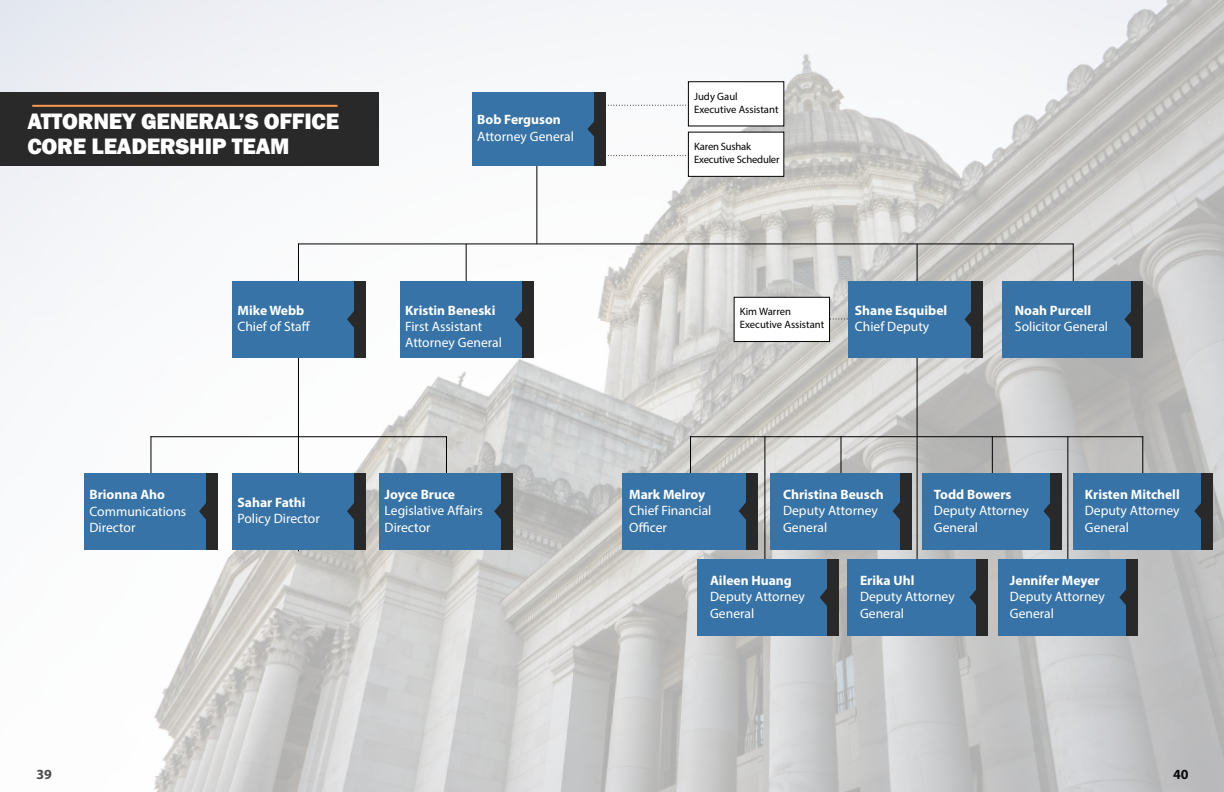
<style>
.page{position:relative;width:1224px;height:792px;background:#fff}
.page>*{position:absolute;margin:0;border:0;box-sizing:border-box;transform-origin:0 0}
.Headline{font:800 23px/25px "Franklin Gothic";letter-spacing:-.01em;color:#fff}
.t1{font:14px "Myriad Variable Concept";color:#000}
.t2{font:13.6px/16.3px "Myriad Pro";color:#fff}
.t3{font:700 13.6px "Myriad Pro";color:#fff}
.t4{font:10.7px "Myriad Pro";color:#000}
.t5{font:10.7px "Myriad Pro";letter-spacing:-.02em;color:#000}
.s1{font-weight:700}
</style>
<div class="page">
<img style="left:0;top:0;width:1224px;height:792px">
<hr style="left:151px;top:436px;width:1px;height:74px;background:#000">
<hr style="left:298px;top:243px;width:1px;height:308px;background:#000">
<hr style="left:446px;top:436px;width:1px;height:42px;background:#000">
<div style="left:0;top:92px;width:378px;height:74px;background:#2a292a"></div>
<hr style="left:536px;top:146px;width:1px;height:98px;background:#000">
<hr style="left:466px;top:244px;width:1px;height:105px;background:#000">
<hr style="left:917px;top:244px;width:1px;height:108px;background:#000">
<hr style="left:1073px;top:243px;width:1px;height:106px;background:#000">
<div style="left:84px;top:473px;width:134px;height:76px;background:#3773a6"></div>
<div style="left:206px;top:473px;width:12px;height:76px;background:#2a292a"></div>
<svg style="left:199px;top:503px;width:7px;height:17px"></svg>
<div style="left:232px;top:473px;width:134px;height:76px;background:#3773a6"></div>
<div style="left:354px;top:473px;width:12px;height:76px;background:#2a292a"></div>
<svg style="left:347px;top:503px;width:7px;height:17px"></svg>
<div style="left:379px;top:473px;width:134px;height:76px;background:#3773a6"></div>
<div style="left:501px;top:473px;width:12px;height:76px;background:#2a292a"></div>
<svg style="left:494px;top:503px;width:7px;height:17px"></svg>
<hr style="left:151px;top:436px;width:296px;height:1px;background:#000">
<div style="left:232px;top:281px;width:134px;height:76px;background:#3773a6"></div>
<div style="left:354px;top:281px;width:12px;height:76px;background:#2a292a"></div>
<svg style="left:347px;top:311px;width:7px;height:17px"></svg>
<hr style="left:32px;top:105px;width:306px;height:2px;background:#f79750">
<svg style="left:2px;top:0;width:1222px;height:10px;fill:#f0f2f6"></svg>
<svg style="left:606px;top:105px;width:82px;height:1px"></svg>
<svg style="left:606px;top:155px;width:82px;height:1px"></svg>
<svg style="left:830px;top:319px;width:18px;height:1px"></svg>
<hr style="left:298px;top:243px;width:775px;height:1px;background:#000">
<hr style="left:690px;top:436px;width:1px;height:74px;background:#000">
<hr style="left:841px;top:436px;width:1px;height:74px;background:#000">
<hr style="left:764px;top:436px;width:1px;height:137px;background:#000">
<hr style="left:917px;top:436px;width:1px;height:137px;background:#000">
<hr style="left:1067px;top:436px;width:1px;height:137px;background:#000">
<hr style="left:917px;top:319px;width:1px;height:118px;background:#000">
<hr style="left:992px;top:436px;width:1px;height:74px;background:#000">
<hr style="left:1142px;top:436px;width:1px;height:74px;background:#000">
<div style="left:622px;top:473px;width:134px;height:76px;background:#3773a6"></div>
<div style="left:746px;top:473px;width:12px;height:76px;background:#2a292a"></div>
<svg style="left:739px;top:502px;width:7px;height:18px"></svg>
<div style="left:848px;top:281px;width:134px;height:76px;background:#3773a6"></div>
<div style="left:972px;top:281px;width:11px;height:76px;background:#2a292a"></div>
<svg style="left:964px;top:309px;width:8px;height:21px"></svg>
<div style="left:734px;top:297px;width:96px;height:45px;background:#fff"></div>
<div style="left:734px;top:297px;width:96px;height:45px;border:1px solid #000"></div>
<hr style="left:690px;top:436px;width:453px;height:1px;background:#000">
<div style="left:688px;top:82px;width:96px;height:44px;background:#fff"></div>
<div style="left:688px;top:81px;width:96px;height:45px;border:1px solid #000"></div>
<div style="left:688px;top:132px;width:96px;height:44px;background:#fff"></div>
<div style="left:688px;top:132px;width:96px;height:45px;border:1px solid #000"></div>
<div style="left:770px;top:473px;width:134px;height:76px;background:#3773a6"></div>
<div style="left:900px;top:473px;width:11px;height:76px;background:#2a292a"></div>
<svg style="left:893px;top:502px;width:7px;height:18px"></svg>
<div style="left:1002px;top:281px;width:134px;height:76px;background:#3773a6"></div>
<div style="left:1131px;top:281px;width:12px;height:76px;background:#2a292a"></div>
<svg style="left:1124px;top:311px;width:7px;height:16px"></svg>
<div style="left:697px;top:559px;width:134px;height:76px;background:#3773a6"></div>
<div style="left:827px;top:559px;width:11px;height:76px;background:#2a292a"></div>
<svg style="left:820px;top:589px;width:7px;height:17px"></svg>
<div style="left:847px;top:559px;width:134px;height:76px;background:#3773a6"></div>
<div style="left:977px;top:559px;width:11px;height:76px;background:#2a292a"></div>
<svg style="left:970px;top:587px;width:7px;height:21px"></svg>
<div style="left:1073px;top:473px;width:134px;height:76px;background:#3773a6"></div>
<div style="left:1201px;top:473px;width:12px;height:76px;background:#2a292a"></div>
<svg style="left:1194px;top:503px;width:7px;height:16px"></svg>
<div style="left:998px;top:559px;width:134px;height:76px;background:#3773a6"></div>
<div style="left:1126px;top:559px;width:12px;height:76px;background:#2a292a"></div>
<svg style="left:1119px;top:589px;width:7px;height:16px"></svg>
<div style="left:922px;top:473px;width:134px;height:76px;background:#3773a6"></div>
<div style="left:1051px;top:473px;width:11px;height:76px;background:#2a292a"></div>
<svg style="left:1043px;top:500px;width:8px;height:22px"></svg>
<div style="left:472px;top:92px;width:134px;height:74px;background:#3773a6"></div>
<div style="left:595px;top:92px;width:11px;height:74px;background:#2a292a"></div>
<svg style="left:587px;top:119px;width:8px;height:20px"></svg>
<div style="left:400px;top:281px;width:134px;height:76px;background:#3773a6"></div>
<div style="left:522px;top:281px;width:12px;height:76px;background:#2a292a"></div>
<svg style="left:515px;top:311px;width:7px;height:17px"></svg>
<p class="Headline" style="left:27px;top:109px;width:313px">ATTORNEY GENERAL’S OFFICE<br>CORE LEADERSHIP TEAM</p>
<p class="t3" style="left:477px;top:111px;width:85px">Bob Ferguson</p>
<p class="t2" style="left:477px;top:128px;width:98px">Attorney General</p>
<p class="t4" style="left:694px;top:90px;width:45px">Judy Gaul</p>
<p class="t4" style="left:694px;top:102px;width:86px">Executive Assistant</p>
<p class="t5" style="left:694px;top:140px;width:59px">Karen Sushak</p>
<p class="t5" style="left:694px;top:153px;width:87px">Executive Scheduler</p>
<p class="t3" style="left:238px;top:301px;width:68px">Mike Webb</p>
<p class="t2" style="left:238px;top:318px;width:74px">Chief of Staff</p>
<p class="t3" style="left:90px;top:486px;width:77px">Brionna Aho</p>
<p class="t2" style="left:90px;top:503px;width:98px">Communications<br>Director</p>
<p class="t3" style="left:238px;top:493px;width:70px">Sahar Fathi</p>
<p class="t2" style="left:238px;top:510px;width:84px">Policy Director</p>
<p class="t3" style="left:405px;top:301px;width:92px">Kristin Beneski</p>
<p class="t2" style="left:405px;top:318px;width:98px">First Assistant<br>Attorney General</p>
<p class="t2" style="left:385px;top:486px;width:100px"><span class="s1">Joyce Bruce<br></span>Legislative Affairs<br>Director</p>
<p class="t4" style="left:740px;top:305px;width:53px">Kim Warren</p>
<p class="t4" style="left:740px;top:318px;width:86px">Executive Assistant</p>
<p class="t3" style="left:855px;top:301px;width:94px">Shane Esquibel</p>
<p class="t2" style="left:855px;top:318px;width:76px">Chief Deputy</p>
<p class="t3" style="left:1015px;top:301px;width:78px">Noah Purcell</p>
<p class="t2" style="left:1015px;top:318px;width:95px">Solicitor General</p>
<p class="t3" style="left:629px;top:486px;width:78px">Mark Melroy</p>
<p class="t2" style="left:629px;top:502px;width:84px">Chief Financial<br>Officer</p>
<p class="t3" style="left:783px;top:486px;width:102px">Christina Beusch</p>
<p class="t2" style="left:783px;top:502px;width:96px">Deputy Attorney</p>
<p class="t2" style="left:783px;top:519px;width:46px">General</p>
<p class="t3" style="left:934px;top:486px;width:79px">Todd Bowers</p>
<p class="t2" style="left:934px;top:502px;width:96px">Deputy Attorney</p>
<p class="t2" style="left:934px;top:519px;width:46px">General</p>
<p class="t3" style="left:1085px;top:486px;width:96px">Kristen Mitchell</p>
<p class="t2" style="left:1085px;top:502px;width:96px">Deputy Attorney</p>
<p class="t2" style="left:1085px;top:519px;width:46px">General</p>
<p class="t3" style="left:710px;top:571px;width:83px">Aileen Huang</p>
<p class="t2" style="left:710px;top:588px;width:96px">Deputy Attorney</p>
<p class="t2" style="left:710px;top:605px;width:46px">General</p>
<p class="t3" style="left:860px;top:572px;width:56px">Erika Uhl</p>
<p class="t2" style="left:860px;top:588px;width:96px">Deputy Attorney</p>
<p class="t2" style="left:860px;top:605px;width:46px">General</p>
<p class="t3" style="left:1010px;top:571px;width:91px">Jennifer Meyer</p>
<p class="t2" style="left:1010px;top:588px;width:96px">Deputy Attorney</p>
<p class="t2" style="left:1010px;top:605px;width:46px">General</p>
<p class="t1" style="left:36px;top:766px;width:17px">39</p>
<p class="t1" style="left:1173px;top:766px;width:17px">40</p>
</div>
